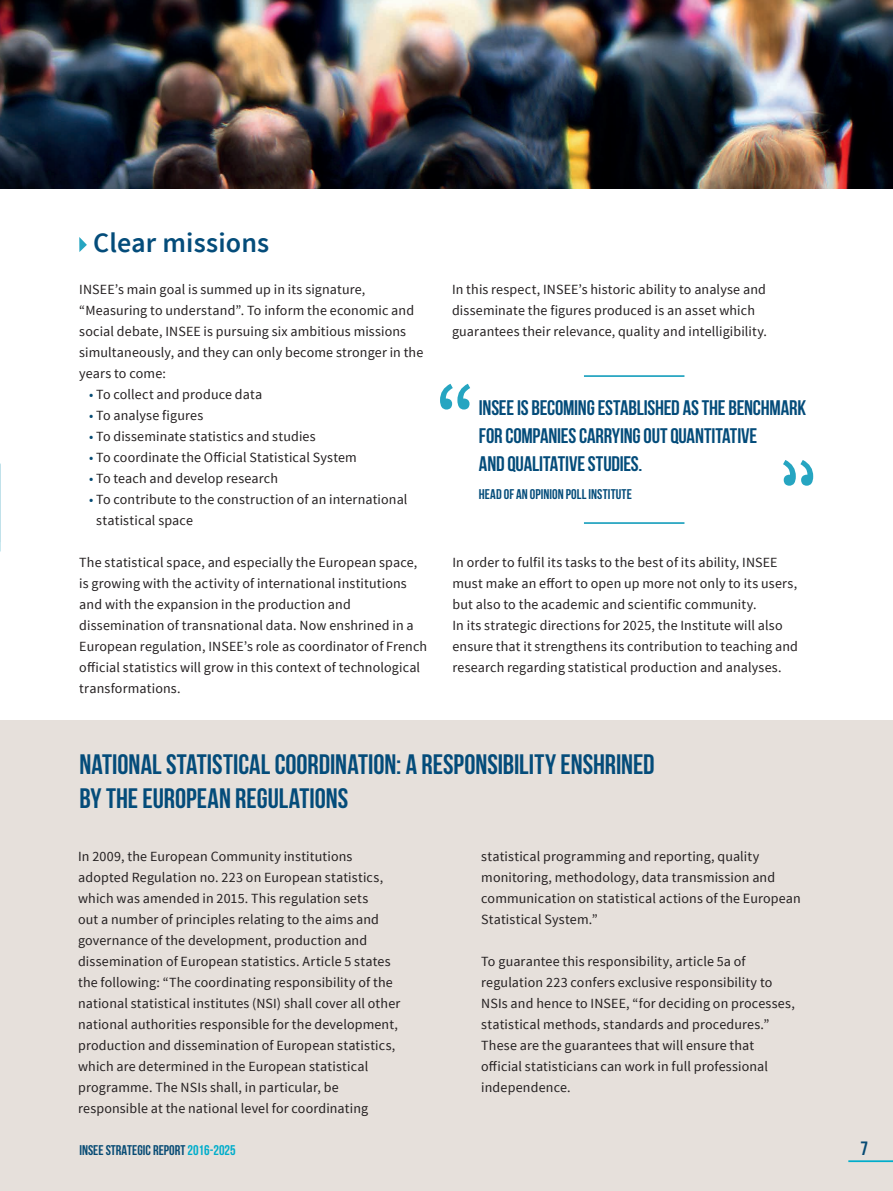
<style>
.page{position:relative;width:893px;height:1191px;background:#fff}
.page>*{position:absolute;margin:0;border:0;box-sizing:border-box;transform-origin:0 0}
.t1{font:600 84px "Source Sans Pro";color:#26a5c1}
.t2{font:700 28px/33.6px "Bebas Neue";color:#044c7a}
.t3{font:600 28px "Source Sans Pro";letter-spacing:.005em;color:#044c7a}
.t4{font:700 21px/28px "Bebas Neue";letter-spacing:-.01em;color:#044c7a}
.t5{font:700 19.25px "Bebas Neue";color:#074b74}
.t6{font:14px/21px "Source Sans Pro";letter-spacing:.01em;color:#231f20}
.t7{font:700 14px "Bebas Neue";color:#074b74}
.t8{font:700 14px "Bebas Neue";letter-spacing:.01em;color:#044c7a}
.s1{color:#074b74}
.s2{color:#00adcb}
</style>
<div class="page">
<div style="left:0;top:721px;width:893px;height:470px;background:#e6e0db"></div>
<img style="left:0;top:0;width:893px;height:189px">
<svg style="left:79px;top:237px;width:8px;height:15px"></svg>
<hr style="left:584px;top:522px;width:100px;height:2px;background:#26a5c1">
<hr style="left:584px;top:375px;width:100px;height:2px;background:#26a5c1">
<hr style="left:848px;top:1160px;width:45px;height:2px;background:#00adcb">
<h2 class="t3" style="left:93px;top:225px;width:178px">Clear missions</h2>
<p class="t6" style="left:79px;top:279px;width:346px">INSEE’s main goal is summed up in its signature, “Measuring to understand”. To inform the economic and social debate, INSEE is pursuing six ambitious missions simultaneously, and they can only become stronger in the years to come:</p>
<p class="t6" style="left:89px;top:384px;width:174px"><span class="s1">•</span> To collect and produce data</p>
<p class="t6" style="left:89px;top:405px;width:115px"><span class="s1">•</span> To analyse figures</p>
<p class="t6" style="left:89px;top:426px;width:228px"><span class="s1">•</span> To disseminate statistics and studies</p>
<p class="t6" style="left:89px;top:447px;width:269px"><span class="s1">•</span> To coordinate the Official Statistical System</p>
<p class="t6" style="left:89px;top:468px;width:190px"><span class="s1">•</span> To teach and develop research</p>
<p class="t6" style="left:96px;top:489px;width:313px;text-indent:-7px"><span class="s1">•</span> To contribute to the construction of an international statistical space</p>
<p class="t6" style="left:79px;top:552px;width:349px">The statistical space, and especially the European space, is growing with the activity of international institutions and with the expansion in the production and dissemination of transnational data. Now enshrined in a European regulation, INSEE’s role as coordinator of French official statistics will grow in this context of technological transformations.</p>
<p class="t6" style="left:452px;top:279px;width:317px">In this respect, INSEE’s historic ability to analyse and disseminate the figures produced is an asset which guarantees their relevance, quality and intelligibility.</p>
<h1 class="t1" style="left:435px;top:361px;width:42px">“</h1>
<h3 class="t4" style="left:479px;top:393px;width:329px">INSEE IS BECOMING ESTABLISHED AS THE BENCHMARK<br>FOR COMPANIES CARRYING OUT QUANTITATIVE<br>AND QUALITATIVE STUDIES.</h3>
<p class="t8" style="left:479px;top:486px;width:155px">HEAD OF AN OPINION POLL INSTITUTE</p>
<p class="t6" style="left:452px;top:552px;width:347px">In order to fulfil its tasks to the best of its ability, INSEE must make an effort to open up more not only to its users, but also to the academic and scientific community.<br>In its strategic directions for 2025, the Institute will also ensure that it strengthens its contribution to teaching and research regarding statistical production and analyses.</p>
<h2 class="t2" style="left:79px;top:747px;width:577px">NATIONAL STATISTICAL COORDINATION: A RESPONSIBILITY ENSHRINED<br>BY THE EUROPEAN REGULATIONS</h2>
<p class="t6" style="left:78px;top:846px;width:324px">In 2009, the European Community institutions adopted Regulation no. 223 on European statistics, which was amended in 2015. This regulation sets<br>out a number of principles relating to the aims and governance of the development, production and dissemination of European statistics. Article 5 states the following: “The coordinating responsibility of the national statistical institutes (NSI) shall cover all other national authorities responsible for the development, production and dissemination of European statistics, which are determined in the European statistical programme. The NSIs shall, in particular, be responsible at the national level for coordinating</p>
<p class="t6" style="left:481px;top:846px;width:321px">statistical programming and reporting, quality monitoring, methodology, data transmission and communication on statistical actions of the European Statistical System.”</p>
<p class="t6" style="left:481px;top:951px;width:315px">To guarantee this responsibility, article 5a of regulation 223 confers exclusive responsibility to NSIs and hence to INSEE, “for deciding on processes, statistical methods, standards and procedures.” These are the guarantees that will ensure that official statisticians can work in full professional independence.</p>
<p class="t7" style="left:79px;top:1143px;width:158px">INSEE STRATEGIC REPORT<span class="s2">2016-2025</span></p>
<h3 class="t5" style="left:861px;top:1137px;width:9px">7</h3>
</div>
